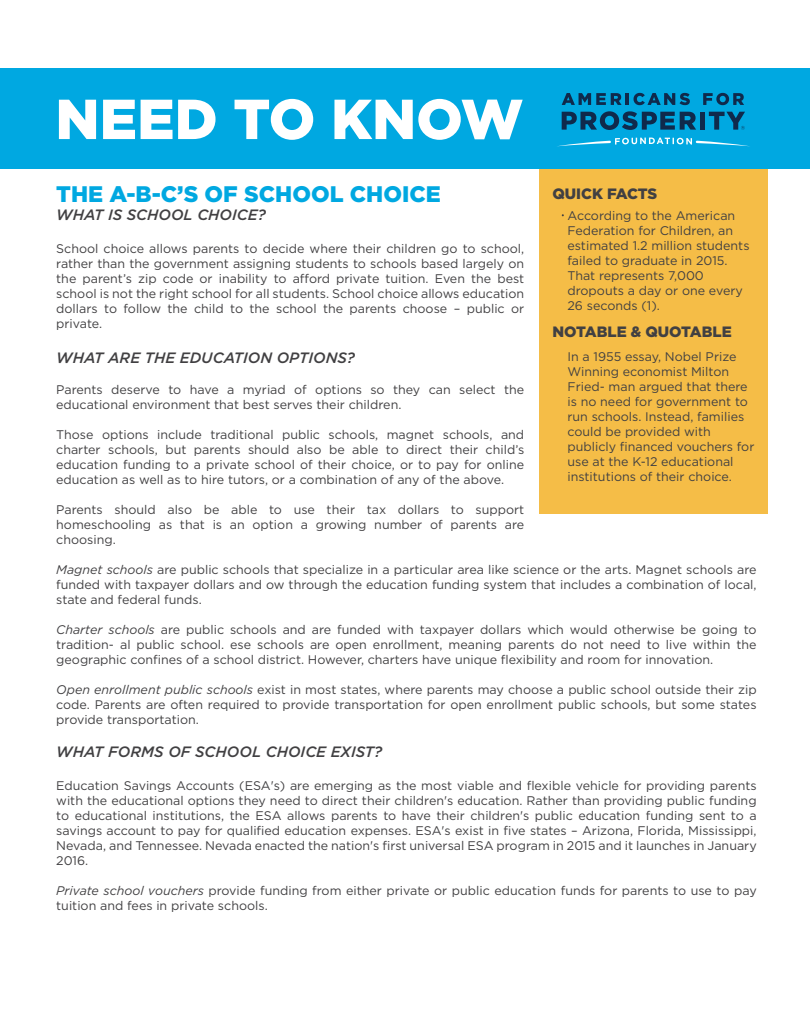
<style>
.page{position:relative;width:810px;height:1035px;background:#fff}
.page>*{position:absolute;margin:0;border:0;box-sizing:border-box;transform-origin:0 0}
.t1{font:900 56.25px "Gotham HTF";color:#fff}
.t2{font:900 22.5px "Gotham HTF";color:#00a8e1}
.t3{font:italic 500 15px "Gotham HTF";color:#414042}
.t4{font:900 15px "Gotham HTF";color:#414042}
.t5{font:12.5px/15px "Gotham HTF";color:#414042;text-align:justify}
.s1{font-style:italic}
</style>
<div class="page">
<div style="left:539px;top:82px;width:228px;height:432px;background:#f5bd47"></div>
<div style="left:0;top:68px;width:810px;height:101px;background:#00a8e1"></div>
<svg style="left:562px;top:111px;width:134px;height:19px"></svg>
<div style="left:700px;top:112px;width:5px;height:18px;background:#0f2a4c"></div>
<svg style="left:709px;top:112px;width:36px;height:18px"></svg>
<svg style="left:562px;top:93px;width:128px;height:12px"></svg>
<svg style="left:703px;top:93px;width:41px;height:12px"></svg>
<svg style="left:559px;top:138px;width:189px;height:8px"></svg>
<h1 class="t1" style="left:55px;top:87px;width:470px">NEED TO KNOW</h1>
<h2 class="t2" style="left:56px;top:181px;width:386px">THE A-B-C’S OF SCHOOL CHOICE</h2>
<p class="t3" style="left:56px;top:206px;width:211px">WHAT IS SCHOOL CHOICE?</p>
<p class="t5" style="left:56px;top:241px;width:470px">School choice allows parents to decide where their children go to school, rather than the government assigning students to schools based largely on the parent’s zip code or inability to afford private tuition. Even the best school is not the right school for all students. School choice allows education dollars to follow the child to the school the parents choose – public or private.</p>
<p class="t3" style="left:56px;top:349px;width:300px">WHAT ARE THE EDUCATION OPTIONS?</p>
<p class="t5" style="left:56px;top:382px;width:470px">Parents deserve to have a myriad of options so they can select the educational environment that best serves their children.</p>
<p class="t5" style="left:56px;top:427px;width:470px">Those options include traditional public schools, magnet schools, and charter schools, but parents should also be able to direct their child’s education funding to a private school of their choice, or to pay for online education as well as to hire tutors, or a combination of any of the above.</p>
<p class="t5" style="left:56px;top:502px;width:470px">Parents should also be able to use their tax dollars to support homeschooling as that is an option a growing number of parents are choosing.</p>
<p class="t5" style="left:56px;top:562px;width:702px"><span class="s1">Magnet schools</span> are public schools that specialize in a particular area like science or the arts. Magnet schools are funded with taxpayer dollars and ow through the education funding system that includes a combination of local, state and federal funds.</p>
<p class="t5" style="left:56px;top:622px;width:702px"><span class="s1">Charter schools</span> are public schools and are funded with taxpayer dollars which would otherwise be going to tradition- al public school. ese schools are open enrollment, meaning parents do not need to live within the geographic confines of a school district. However, charters have unique flexibility and room for innovation.</p>
<p class="t5" style="left:56px;top:682px;width:702px"><span class="s1">Open enrollment public schools</span> exist in most states, where parents may choose a public school outside their zip code. Parents are often required to provide transportation for open enrollment public schools, but some states provide transportation.</p>
<p class="t3" style="left:56px;top:743px;width:328px">WHAT FORMS OF SCHOOL CHOICE EXIST?</p>
<p class="t5" style="left:56px;top:778px;width:702px">Education Savings Accounts (ESA's) are emerging as the most viable and flexible vehicle for providing parents with the educational options they need to direct their children's education. Rather than providing public funding to educational institutions, the ESA allows parents to have their children's public education funding sent to a savings account to pay for qualified education expenses. ESA's exist in five states – Arizona, Florida, Mississippi, Nevada, and Tennessee. Nevada enacted the nation's first universal ESA program in 2015 and it launches in January 2016.</p>
<p class="t5" style="left:56px;top:883px;width:702px"><span class="s1">Private school vouchers</span> provide funding from either private or public education funds for parents to use to pay tuition and fees in private schools.</p>
<p class="t4" style="left:552px;top:185px;width:106px">QUICK FACTS</p>
<p class="t5" style="left:567px;top:208px;width:184px;text-align:left">According to the American<br>Federation for Children, an estimated 1.2 million students failed to graduate in 2015.<br>That represents 7,000 dropouts a day or one every<br>26 seconds (1).</p>
<p class="t4" style="left:552px;top:323px;width:181px">NOTABLE &amp; QUOTABLE</p>
<p class="t5" style="left:567px;top:349px;width:188px;text-align:left">In a 1955 essay, Nobel Prize<br>Winning economist Milton<br>Fried- man argued that there is no need for government to run schools. Instead, families could be provided with publicly financed vouchers for use at the K-12 educational institutions of their choice.</p>
</div>
